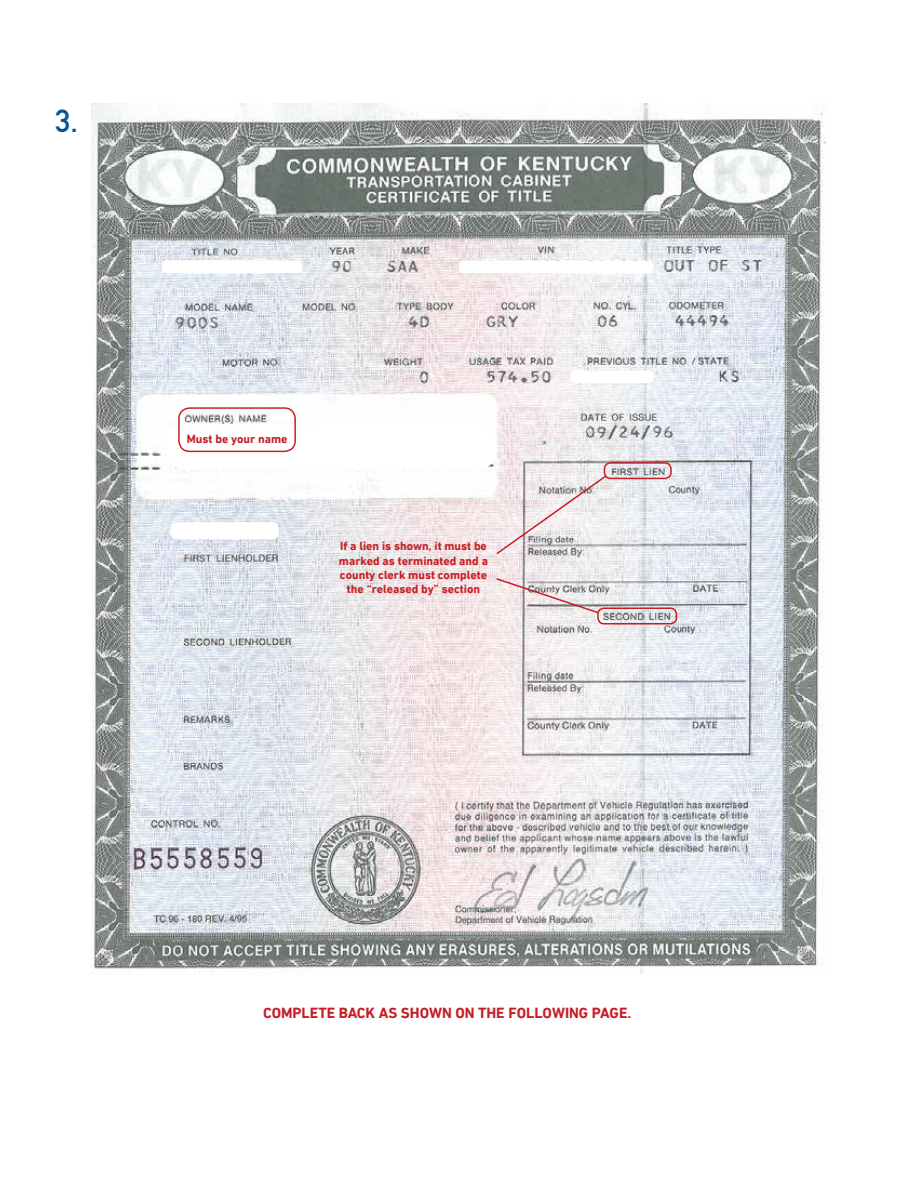
<style>
.page{position:relative;width:918px;height:1188px;background:#fff}
.page>*{position:absolute;margin:0;border:0;box-sizing:border-box;transform-origin:0 0}
.t1{font:31.5px "DIN Mittelschrift Std";color:#035595}
.t2{font:700 15px "DIN Next LT Pro";color:#c51e24}
.t3{font:700 12px/14.4px "DIN Next LT Pro";color:#c51e24;text-align:center}
</style>
<div class="page">
<img style="left:92px;top:104px;width:734px;height:870px">
<div style="left:166px;top:424px;width:330px;height:45px;background:#fff;border-radius:18px"></div>
<svg style="left:495px;top:474px;width:113px;height:82px"></svg>
<div style="left:604px;top:462px;width:68px;height:17px;border:2px solid #c51e24;border-radius:6px"></div>
<div style="left:597px;top:608px;width:80px;height:17px;border:2px solid #c51e24;border-radius:6px"></div>
<svg style="left:495px;top:577px;width:105px;height:38px"></svg>
<div style="left:162px;top:260px;width:140px;height:13px;background:#fff;border-radius:5px"></div>
<div style="left:459px;top:260px;width:194px;height:13px;background:#fff;border-radius:5px"></div>
<div style="left:570px;top:370px;width:83px;height:13px;background:#fff;border-radius:5px"></div>
<div style="left:171px;top:522px;width:108px;height:17px;background:#fff;border-radius:6px"></div>
<div style="left:178px;top:407px;width:118px;height:45px;border:2px solid #c51e24;border-radius:11px"></div>
<h1 class="t1" style="left:56px;top:103px;width:24px">3.</h1>
<p class="t3" style="left:187px;top:431px;width:102px">Must be your name</p>
<p class="t3" style="left:339px;top:539px;width:151px">If a lien is shown, it must be marked as terminated and a county clerk must complete the “released by” section</p>
<p class="t2" style="left:263px;top:1004px;width:370px">COMPLETE BACK AS SHOWN ON THE FOLLOWING PAGE.</p>
</div>
